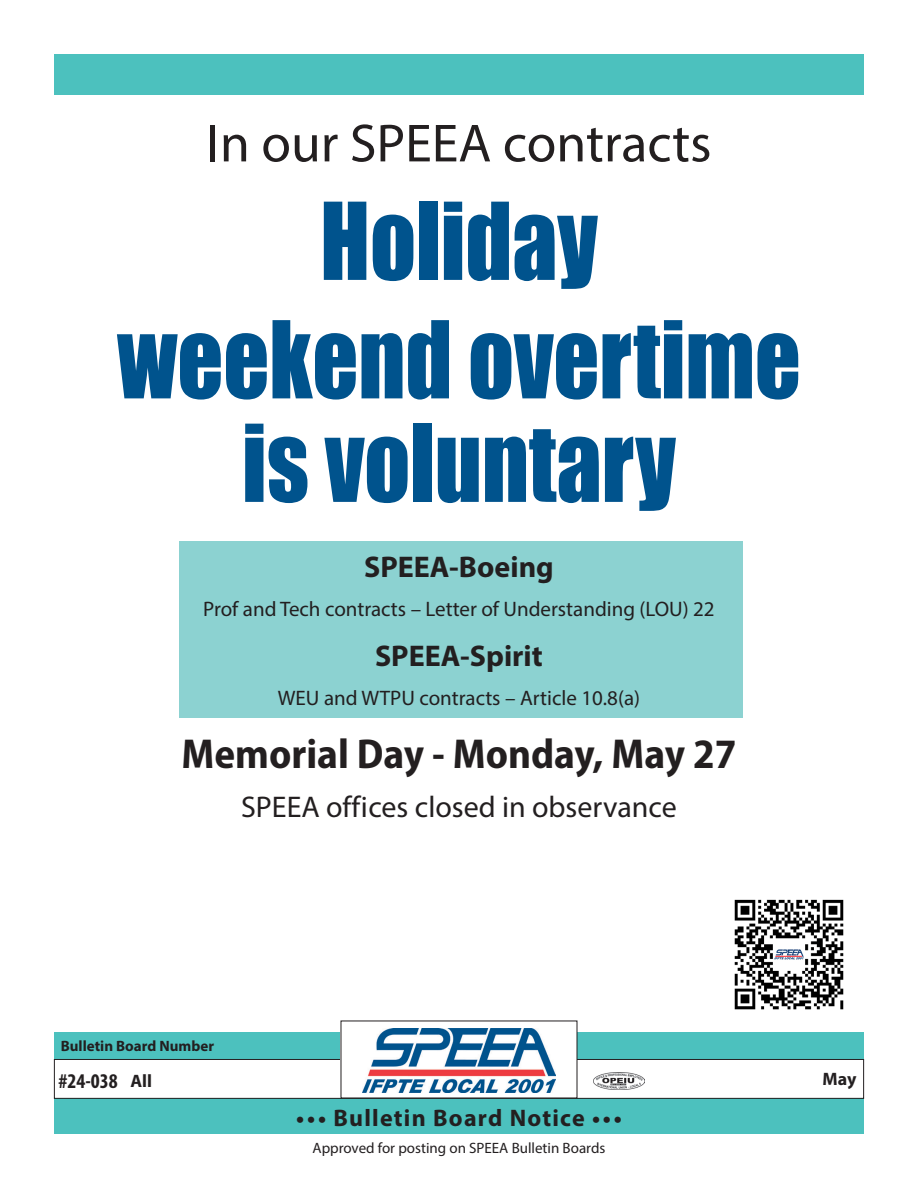
<style>
.page{position:relative;width:918px;height:1188px;background:#fff}
.page>*{position:absolute;margin:0;border:0;box-sizing:border-box;transform-origin:0 0}
.t1{font:99px/103.5px "Impact";color:#00538d;text-align:center;scale:.91 1}
.t2{font:54px "Myriad Pro";color:#231f20}
.t3{font:700 semi-condensed 42px "Myriad Pro";color:#231f20}
.t4{font:30px "Myriad Pro";color:#231f20}
.t5{font:700 30px "Myriad Pro";color:#231f20}
.t6{font:24px "Myriad Variable Concept";letter-spacing:.05em;color:#231f20}
.t7{font:21px "Myriad Pro";color:#231f20}
.t8{font:700 condensed 21px "Myriad Pro";color:#231f20}
.t9{font:18px "Myriad Variable Concept";letter-spacing:-.005em;color:#231f20}
.t10{font:15px "Myriad Pro";color:#231f20}
.t11{font:15px "Myriad Variable Concept";color:#231f20}
</style>
<div class="page">
<div style="left:54px;top:1033px;width:810px;height:101px;background:#4cc1be"></div>
<div style="left:54px;top:1059px;width:810px;height:39px;background:#fff"></div>
<div style="left:54px;top:1059px;width:810px;height:40px;border:1px solid #231f20"></div>
<div style="left:54px;top:54px;width:810px;height:40px;background:#4cc1be"></div>
<img style="left:594px;top:1073px;width:50px;height:17px">
<div style="left:341px;top:1021px;width:236px;height:77px;background:#fff"></div>
<img style="left:363px;top:1028px;width:192px;height:64px">
<img style="left:734px;top:899px;width:110px;height:111px">
<div style="left:179px;top:542px;width:563px;height:176px;background:#8cd2d1"></div>
<p class="t2" style="left:206px;top:110px;width:507px">In our SPEEA contracts</p>
<p class="t1" style="left:320px;top:187px;width:307px">Holiday</p>
<p class="t1" style="left:117px;top:305px;width:753px">weekend overtime is voluntary</p>
<p class="t5" style="left:364px;top:547px;width:191px">SPEEA-Boeing</p>
<p class="t7" style="left:203px;top:596px;width:513px">Prof and Tech contracts – Letter of Understanding (LOU) 22</p>
<p class="t5" style="left:375px;top:636px;width:169px">SPEEA-Spirit</p>
<p class="t7" style="left:278px;top:685px;width:364px">WEU and WTPU contracts – Article 10.8(a)</p>
<p class="t3" style="left:182px;top:727px;width:556px">Memorial Day - Monday, May 27</p>
<p class="t4" style="left:241px;top:789px;width:437px">SPEEA offices closed in observance</p>
<p class="t11" style="left:61px;top:1037px;width:155px">Bulletin Board Number</p>
<p class="t9" style="left:130px;top:1070px;width:23px">All</p>
<p class="t8" style="left:59px;top:1067px;width:61px">#24-038</p>
<p class="t9" style="left:823px;top:1069px;width:35px">May</p>
<p class="t6" style="left:296px;top:1104px;width:327px">••• Bulletin Board Notice •••</p>
<p class="t10" style="left:313px;top:1138px;width:294px">Approved for posting on SPEEA Bulletin Boards</p>
</div>
